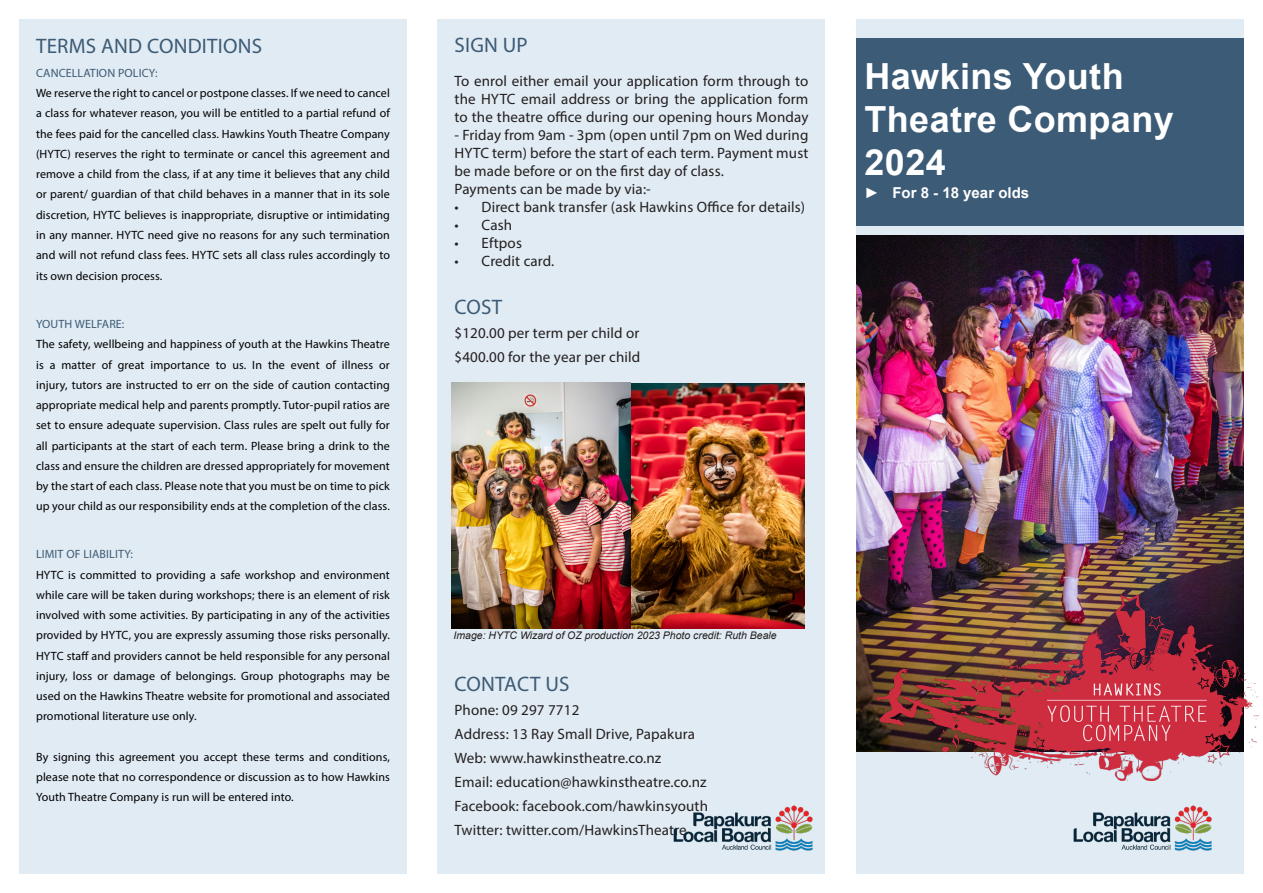
<style>
.page{position:relative;width:1263px;height:893px;background:#fff}
.page>*{position:absolute;margin:0;border:0;box-sizing:border-box;transform-origin:0 0}
.t1{font:700 36px/43.2px "Arial";letter-spacing:.01em;color:#fff}
.t2{font:21px "Myriad Pro";letter-spacing:.01em;color:#3c5b76}
.t3{font:15px/18px "Myriad Pro";letter-spacing:.01em;color:#231f20;text-align:justify}
.t4{font:700 15px "Arial";color:#fff}
.t5{font:15px "Arial";color:#fff}
.t6{font:12px/20.4px "Myriad Pro";letter-spacing:.01em;color:#000;text-align:justify}
.t7{font:12px/20.2px "Myriad Pro";letter-spacing:.01em;color:#000001;text-align:justify}
.t8{font:12px "Myriad Pro";letter-spacing:.01em;color:#3c5b76}
.t9{font:italic 10.5px "Arial";color:#231f20}
</style>
<div class="page">
<div style="left:856px;top:19px;width:387px;height:855px;background:#e1ebf3"></div>
<div style="left:438px;top:19px;width:387px;height:855px;background:#e1ebf3"></div>
<div style="left:19px;top:19px;width:388px;height:855px;background:#e1ebf3"></div>
<div style="left:856px;top:38px;width:387px;height:187px;background:#3c5b76"></div>
<img style="left:673px;top:805px;width:140px;height:46px">
<img style="left:451px;top:383px;width:354px;height:245px">
<img style="left:1073px;top:805px;width:139px;height:46px">
<img style="left:856px;top:235px;width:387px;height:517px">
<img style="left:875px;top:594px;width:384px;height:186px">
<p class="t2" style="left:36px;top:33px;width:227px">TERMS AND CONDITIONS</p>
<p class="t8" style="left:36px;top:65px;width:123px">CANCELLATION POLICY:</p>
<p class="t6" style="left:36px;top:83px;width:355px">We reserve the right to cancel or postpone classes. If we need to cancel a class for whatever reason, you will be entitled to a partial refund of the fees paid for the cancelled class. Hawkins Youth Theatre Company (HYTC) reserves the right to terminate or cancel this agreement and remove a child from the class, if at any time it believes that any child or parent/ guardian of that child behaves in a manner that in its sole discretion, HYTC believes is inappropriate, disruptive or intimidating in any manner. HYTC need give no reasons for any such termination and will not refund class fees. HYTC sets all class rules accordingly to its own decision process.</p>
<p class="t8" style="left:36px;top:317px;width:90px">YOUTH WELFARE:</p>
<p class="t6" style="left:36px;top:334px;width:355px">The safety, wellbeing and happiness of youth at the Hawkins Theatre is a matter of great importance to us. In the event of illness or injury, tutors are instructed to err on the side of caution contacting appropriate medical help and parents promptly. Tutor-pupil ratios are set to ensure adequate supervision. Class rules are spelt out fully for all participants at the start of each term. Please bring a drink to the class and ensure the children are dressed appropriately for movement by the start of each class. Please note that you must be on time to pick up your child as our responsibility ends at the completion of the class.</p>
<p class="t8" style="left:36px;top:547px;width:99px">LIMIT OF LIABILITY:</p>
<p class="t7" style="left:36px;top:564px;width:355px">HYTC is committed to providing a safe workshop and environment while care will be taken during workshops; there is an element of risk involved with some activities. By participating in any of the activities provided by HYTC, you are expressly assuming those risks personally.<br>HYTC staff and providers cannot be held responsible for any personal injury, loss or damage of belongings. Group photographs may be used on the Hawkins Theatre website for promotional and associated promotional literature use only.</p>
<p class="t7" style="left:36px;top:746px;width:355px">By signing this agreement you accept these terms and conditions, please note that no correspondence or discussion as to how Hawkins Youth Theatre Company is run will be entered into.</p>
<p class="t2" style="left:455px;top:32px;width:75px">SIGN UP</p>
<p class="t3" style="left:455px;top:72px;width:355px">To enrol either email your application form through to the HYTC email address or bring the application form to the theatre office during our opening hours Monday</p>
<p class="t3" style="left:455px;top:126px;width:355px">- Friday from 9am - 3pm (open until 7pm on Wed during HYTC term) before the start of each term. Payment must be made before or on the first day of class.</p>
<p class="t3" style="left:455px;top:180px;width:198px">Payments can be made by via:-</p>
<p class="t3" style="left:455px;top:198px;width:352px">• Direct bank transfer (ask Hawkins Office for details)</p>
<p class="t3" style="left:455px;top:216px;width:59px">• Cash</p>
<p class="t3" style="left:455px;top:234px;width:69px">• Eftpos</p>
<p class="t3" style="left:455px;top:252px;width:101px">• Credit card.</p>
<p class="t2" style="left:455px;top:294px;width:49px">COST</p>
<p class="t3" style="left:455px;top:324px;width:186px">$120.00 per term per child or</p>
<p class="t3" style="left:455px;top:348px;width:187px">$400.00 for the year per child</p>
<p class="t1" style="left:864px;top:55px;width:311px">Hawkins Youth<br>Theatre Company<br>2024</p>
<p class="t5" style="left:864px;top:182px;width:16px">►</p>
<p class="t4" style="left:892px;top:182px;width:138px">For 8 - 18 year olds</p>
<p class="t9" style="left:453px;top:628px;width:325px">Image: HYTC Wizard of OZ production 2023 Photo credit: Ruth Beale</p>
<p class="t2" style="left:455px;top:670px;width:116px">CONTACT US</p>
<p class="t3" style="left:455px;top:700px;width:126px">Phone: 09 297 7712</p>
<p class="t3" style="left:455px;top:724px;width:242px">Address: 13 Ray Small Drive, Papakura</p>
<p class="t3" style="left:455px;top:748px;width:208px">Web: www.hawkinstheatre.co.nz</p>
<p class="t3" style="left:455px;top:769px;width:255px;line-height:24px">Email: education@hawkinstheatre.co.nz<br>Facebook: facebook.com/hawkinsyouth</p>
<p class="t3" style="left:455px;top:820px;width:234px">Twitter: twitter.com/HawkinsTheatre</p>
</div>
